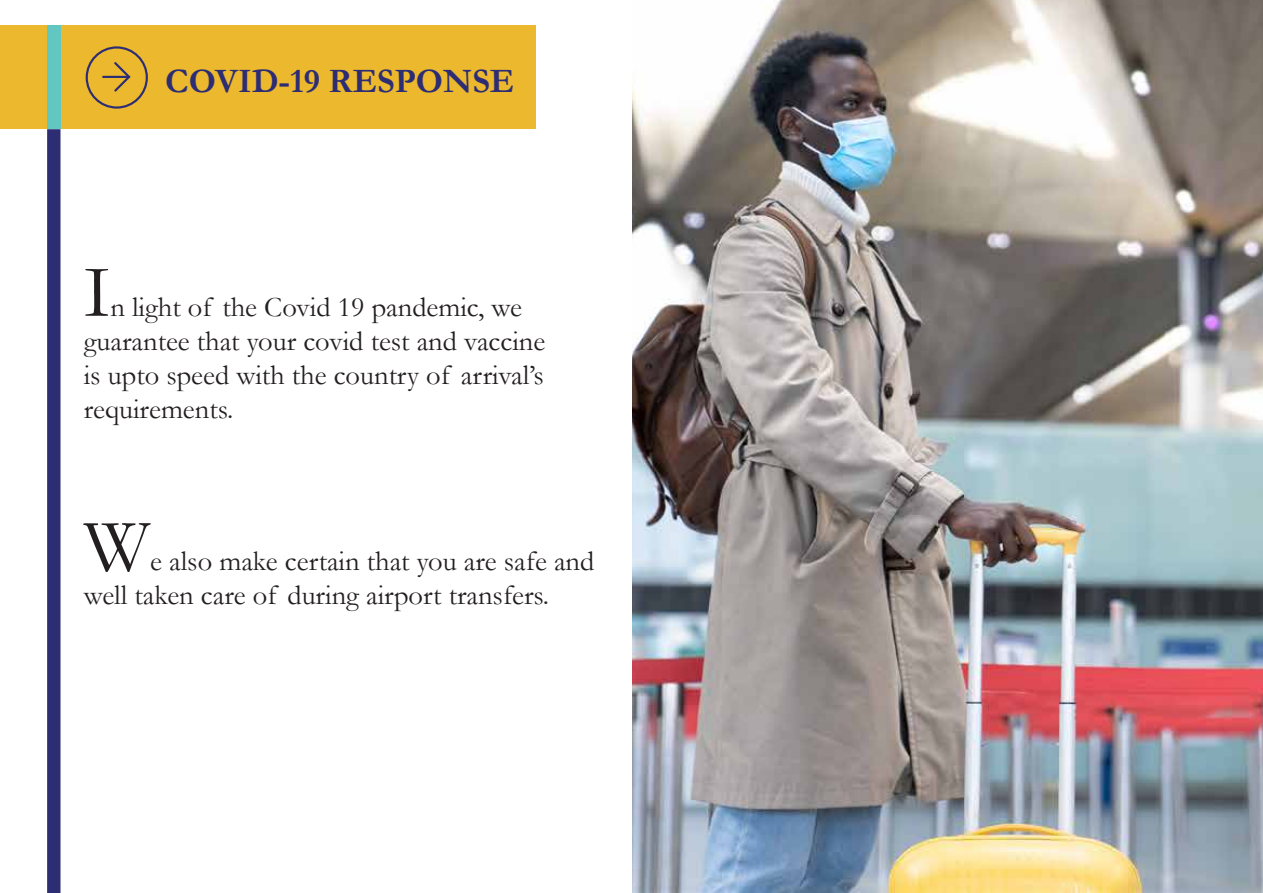
<style>
.page{position:relative;width:1263px;height:893px;background:#fff}
.page>*{position:absolute;margin:0;border:0;box-sizing:border-box;transform-origin:0 0}
.t1{font:75px "Garamond";color:#231f20}
.t2{font:700 34.5px "Garamond";color:#2d2d73}
.t3{font:28.5px/34.2px "Garamond";color:#231f20}
</style>
<div class="page">
<div style="left:0;top:26px;width:536px;height:103px;background:#ebb82e"></div>
<svg style="left:86px;top:46px;width:62px;height:63px"></svg>
<hr style="left:102px;top:76px;width:28px;height:2px;background:#2d2d73">
<svg style="left:47px;top:129px;width:13px;height:764px;background:#2f2f74"></svg>
<img style="left:632px;top:0;width:631px;height:893px">
<div style="left:47px;top:26px;width:13px;height:103px;background:#62c6c1"></div>
<p class="t2" style="left:165px;top:57px;width:351px">COVID-19 RESPONSE</p>
<h1 class="t1" style="left:84px;top:242px;width:28px">I</h1>
<p class="t3" style="left:84px;top:289px;width:463px;text-indent:27px">n light of the Covid 19 pandemic, we guarantee that your covid test and vaccine is upto speed with the country of arrival’s requirements.</p>
<h1 class="t1" style="left:84px;top:496px;width:68px">W</h1>
<p class="t3" style="left:84px;top:543px;width:512px;text-indent:66px">e also make certain that you are safe and well taken care of during airport transfers.</p>
</div>
